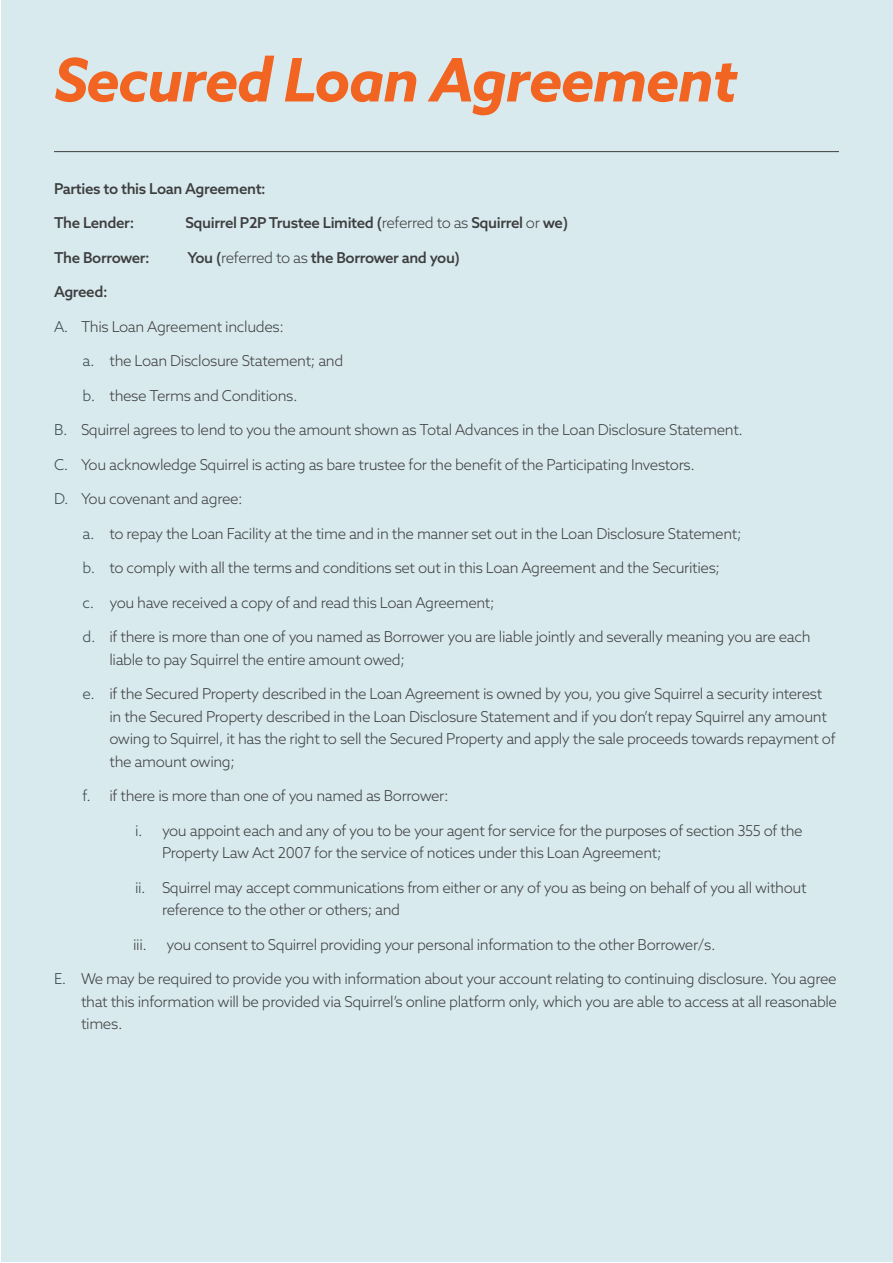
<style>
.page{position:relative;width:893px;height:1263px;background:#fff}
.page>*{position:absolute;margin:0;border:0;box-sizing:border-box;transform-origin:0 0}
.t1{font:italic 700 60px "Azo Sans";letter-spacing:-.025em;color:#f16421}
.t2{font:300 15px/22.5px "Azo Sans";letter-spacing:-.025em;color:#3e3e3f}
.t3{font:500 15px "Azo Sans";letter-spacing:-.025em;color:#3e3e3f}
.s1{font-weight:300}
.s2{color:#38454d}
</style>
<div class="page">
<div style="left:1px;top:1px;width:891px;height:1261px;background:#d8eaee"></div>
<hr style="left:54px;top:151px;width:785px;height:1px;background:#3e3e3f">
<p class="t1" style="left:54px;top:40px;width:685px">Secured Loan Agreement</p>
<p class="t3" style="left:54px;top:178px;width:213px">Parties to this Loan Agreement:</p>
<p class="t3" style="left:54px;top:213px;width:82px">The Lender:</p>
<p class="t3" style="left:185px;top:213px;width:384px">Squirrel P2P Trustee Limited (<span class="s1">referred to as</span> Squirrel <span class="s1">or</span> we)</p>
<p class="t3" style="left:54px;top:247px;width:97px">The Borrower:</p>
<p class="t3" style="left:187px;top:247px;width:274px">You (<span class="s1">referred to as</span> the Borrower and you)</p>
<p class="t3" style="left:54px;top:282px;width:55px">Agreed:</p>
<p class="t2" style="left:54px;top:315px;width:231px"><span class="s2">A.</span> This Loan Agreement includes:</p>
<p class="t2" style="left:82px;top:349px;width:262px"><span class="s2">a.</span> the Loan Disclosure Statement; and</p>
<p class="t2" style="left:82px;top:384px;width:217px"><span class="s2">b.</span> these Terms and Conditions.</p>
<p class="t2" style="left:54px;top:418px;width:691px"><span class="s2">B.</span> Squirrel agrees to lend to you the amount shown as Total Advances in the Loan Disclosure Statement.</p>
<p class="t2" style="left:54px;top:453px;width:642px"><span class="s2">C.</span> You acknowledge Squirrel is acting as bare trustee for the benefit of the Participating Investors.</p>
<p class="t2" style="left:54px;top:487px;width:190px"><span class="s2">D.</span> You covenant and agree:</p>
<p class="t2" style="left:82px;top:522px;width:661px"><span class="s2">a.</span> to repay the Loan Facility at the time and in the manner set out in the Loan Disclosure Statement;</p>
<p class="t2" style="left:82px;top:556px;width:639px"><span class="s2">b.</span> to comply with all the terms and conditions set out in this Loan Agreement and the Securities;</p>
<p class="t2" style="left:82px;top:591px;width:414px"><span class="s2">c.</span> you have received a copy of and read this Loan Agreement;</p>
<p class="t2" style="left:110px;top:625px;width:703px;text-indent:-27px"><span class="s2">d.</span> if there is more than one of you named as Borrower you are liable jointly and severally meaning you are each liable to pay Squirrel the entire amount owed;</p>
<p class="t2" style="left:110px;top:682px;width:728px;text-indent:-27px"><span class="s2">e.</span> if the Secured Property described in the Loan Agreement is owned by you, you give Squirrel a security interest in the Secured Property described in the Loan Disclosure Statement and if you don’t repay Squirrel any amount owing to Squirrel, it has the right to sell the Secured Property and apply the sale proceeds towards repayment of the amount owing;</p>
<p class="t2" style="left:82px;top:784px;width:368px"><span class="s2">f.</span> if there is more than one of you named as Borrower:</p>
<p class="t2" style="left:162px;top:819px;width:642px;text-indent:-27px"><span class="s2">i.</span> you appoint each and any of you to be your agent for service for the purposes of section 355 of the<br>Property Law Act 2007 for the service of notices under this Loan Agreement;</p>
<p class="t2" style="left:162px;top:876px;width:646px;text-indent:-27px"><span class="s2">ii.</span> Squirrel may accept communications from either or any of you as being on behalf of you all without reference to the other or others; and</p>
<p class="t2" style="left:133px;top:933px;width:15px">iii.</p>
<p class="t2" style="left:166px;top:933px;width:550px">you consent to Squirrel providing your personal information to the other Borrower/s.</p>
<p class="t2" style="left:81px;top:967px;width:758px;text-align:justify;text-indent:-27px"><span class="s2">E.</span> We may be required to provide you with information about your account relating to continuing disclosure. You agree that this information will be provided via Squirrel’s online platform only, which you are able to access at all reasonable times.</p>
</div>
